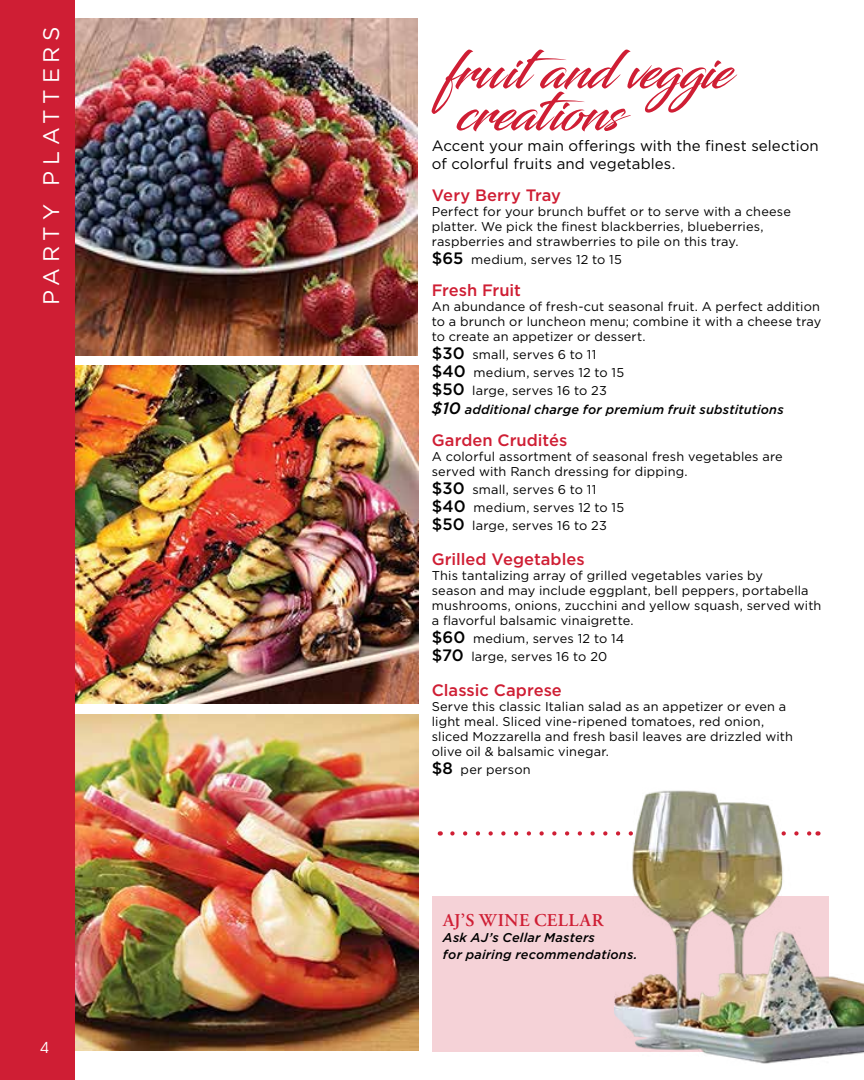
<style>
.page{position:relative;width:864px;height:1080px;background:#fff}
.page>*{position:absolute;margin:0;border:0;box-sizing:border-box;transform-origin:0 0}
.t1{font:52.5px/42px "Blacksword";letter-spacing:-.015em;color:#cf1e34}
.t2{font:22.5px "Gotham";letter-spacing:.245em;color:#fff}
.t3{font:600 18px "Adobe Garamond Pro";letter-spacing:.03em;color:#cf1e34}
.t4{font:500 16.5px "Gotham";color:#cf1e34}
.t5{font:15px/18px "Gotham";letter-spacing:.005em;color:#000}
.t6{font:15px "ITC Avant Garde Std";color:#fff}
.t7{font:12.75px/15px "Gotham";letter-spacing:.015em;color:#000}
.t8{font:italic 500 12.75px/16.5px "Gotham";letter-spacing:.015em;color:#000}
.s1{font-weight:500;font-size:16.5px}
.s2{font-weight:500;font-style:italic;font-size:16.5px}
.s3{font-weight:500;font-style:italic}
</style>
<div class="page">
<img style="left:75px;top:18px;width:343px;height:338px">
<img style="left:75px;top:365px;width:343px;height:339px">
<img style="left:75px;top:714px;width:343px;height:337px">
<div style="left:0;top:0;width:75px;height:1080px;background:#cf1e34"></div>
<svg style="left:452px;top:831px;width:156px;height:5px"></svg>
<div style="left:432px;top:896px;width:396px;height:156px;background:#f5d2d7"></div>
<img style="left:614px;top:790px;width:250px;height:274px">
<h2 class="t2" style="left:39px;top:305px;width:280px;rotate:-90deg">PARTY PLATTERS</h2>
<p class="t6" style="left:40px;top:1038px;width:10px">4</p>
<h1 class="t1" style="left:445px;top:49px;width:288px">fruitand veggie creations</h1>
<p class="t5" style="left:432px;top:137px;width:389px">Accent your main offerings with the finest selection of colorful fruits and vegetables.</p>
<p class="t4" style="left:432px;top:186px;width:131px">Very Berry Tray</p>
<p class="t7" style="left:432px;top:204px;width:361px">Perfect for your brunch buffet or to serve with a cheese platter. We pick the finest blackberries, blueberries, raspberries and strawberries to pile on this tray.</p>
<p class="t7" style="left:432px;top:252px;width:192px"><span class="s1">$65</span> medium, serves 12 to 15</p>
<p class="t4" style="left:432px;top:281px;width:91px">Fresh Fruit</p>
<p class="t7" style="left:432px;top:299px;width:391px;text-align:justify">An abundance of fresh-cut seasonal fruit. A perfect addition to a brunch or luncheon menu; combine it with a cheese tray to create an appetizer or dessert.</p>
<p class="t7" style="left:432px;top:346px;width:353px;line-height:18.1px"><span class="s1">$30</span> small, serves 6 to 11<br><span class="s1">$40</span> medium, serves 12 to 15<br><span class="s1">$50</span> large, serves 16 to 23<br><span class="s2">$10</span> <span class="s3">additional charge for premium fruit substitutions</span></p>
<p class="t4" style="left:432px;top:431px;width:137px">Garden Crudités</p>
<p class="t7" style="left:432px;top:449px;width:352px">A colorful assortment of seasonal fresh vegetables are served with Ranch dressing for dipping.</p>
<p class="t7" style="left:432px;top:480px;width:194px;line-height:18px"><span class="s1">$30</span> small, serves 6 to 11 <span class="s1">$40</span> medium, serves 12 to 15 <span class="s1">$50</span> large, serves 16 to 23</p>
<p class="t4" style="left:432px;top:550px;width:154px">Grilled Vegetables</p>
<p class="t7" style="left:432px;top:568px;width:391px">This tantalizing array of grilled vegetables varies by<br>season and may include eggplant, bell peppers, portabella mushrooms, onions, zucchini and yellow squash, served with a flavorful balsamic vinaigrette.</p>
<p class="t7" style="left:432px;top:629px;width:194px;line-height:18px"><span class="s1">$60</span> medium, serves 12 to 14 <span class="s1">$70</span> large, serves 16 to 20</p>
<p class="t4" style="left:432px;top:681px;width:132px">Classic Caprese</p>
<p class="t7" style="left:432px;top:699px;width:363px">Serve this classic Italian salad as an appetizer or even a light meal. Sliced vine-ripened tomatoes, red onion, sliced Mozzarella and fresh basil leaves are drizzled with olive oil &amp; balsamic vinegar.</p>
<p class="t7" style="left:432px;top:762px;width:100px"><span class="s1">$8</span> per person</p>
<h3 class="t3" style="left:443px;top:910px;width:162px">AJ’S WINE CELLAR</h3>
<p class="t8" style="left:443px;top:929px;width:196px">Ask AJ’s Cellar Masters<br>for pairing recommendations.</p>
</div>
